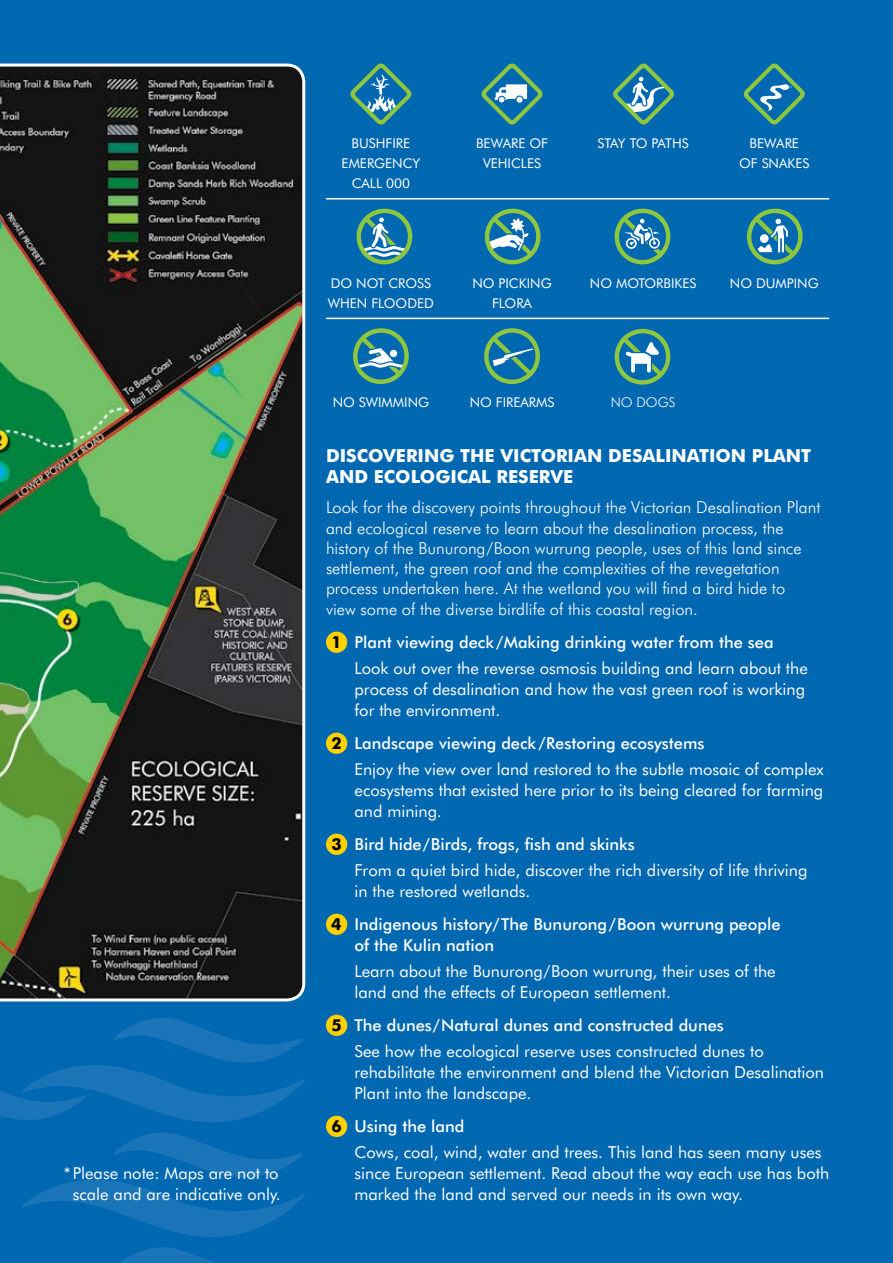
<style>
.page{position:relative;width:893px;height:1263px;background:#0067b1}
.page>*{position:absolute;margin:0;border:0;box-sizing:border-box;transform-origin:0 0}
.t1{font:700 18px/21.6px "Futura BT";color:#fff}
.t2{font:16.5px/21px "Futura BT";color:#fff}
.t3{font:300 16.5px/20.2px "Futura BT";color:#fff}
.t4{font:500 16.5px/33.8px "Futura BT";color:#fff}
.t5{font:13.5px/20.2px "Futura BT";color:#fff;text-align:center}
.t6{font:13.5px "Futura BT";letter-spacing:-.055em;color:#fff}
.t7{font:300 13.5px "Futura BT";color:#fff}
.s1{font-weight:700;color:#000}
.s2{font-weight:500}
.s3{font-weight:400}
</style>
<div class="page">
<svg style="left:0;top:64px;width:305px;height:937px;background:#344f35"></svg>
<div style="left:326px;top:632px;width:21px;height:21px;background:#ffd100;border-radius:50%"></div>
<div style="left:326px;top:733px;width:21px;height:21px;background:#ffd100;border-radius:50%"></div>
<div style="left:326px;top:834px;width:21px;height:21px;background:#ffd100;border-radius:50%"></div>
<div style="left:326px;top:914px;width:21px;height:21px;background:#ffd100;border-radius:50%"></div>
<div style="left:326px;top:1015px;width:21px;height:21px;background:#ffd100;border-radius:50%"></div>
<div style="left:326px;top:1116px;width:21px;height:21px;background:#ffd100;border-radius:50%"></div>
<svg style="left:350px;top:64px;width:62px;height:61px"></svg>
<svg style="left:481px;top:64px;width:62px;height:61px"></svg>
<svg style="left:743px;top:64px;width:62px;height:61px"></svg>
<svg style="left:356px;top:209px;width:57px;height:55px"></svg>
<svg style="left:485px;top:209px;width:56px;height:55px"></svg>
<svg style="left:614px;top:209px;width:57px;height:55px"></svg>
<svg style="left:747px;top:209px;width:56px;height:55px"></svg>
<hr style="left:326px;top:198px;width:503px;height:1px;background:#fff">
<hr style="left:326px;top:318px;width:503px;height:1px;background:#fff">
<svg style="left:353px;top:328px;width:56px;height:56px"></svg>
<svg style="left:484px;top:328px;width:56px;height:56px"></svg>
<svg style="left:120px;top:1247px;width:95px;height:16px"></svg>
<svg style="left:0;top:1018px;width:305px;height:104px"></svg>
<svg style="left:22px;top:1132px;width:283px;height:105px"></svg>
<svg style="left:614px;top:329px;width:57px;height:56px"></svg>
<svg style="left:613px;top:64px;width:61px;height:61px"></svg>
<p class="t2" style="left:64px;top:1162px;width:218px;text-align:center">* Please note: Maps are not to scale and are indicative only.</p>
<p class="t5" style="left:342px;top:133px;width:80px">BUSHFIRE<br>EMERGENCY<br>CALL 000</p>
<p class="t5" style="left:476px;top:133px;width:73px">BEWARE OF<br>VEHICLES</p>
<p class="t6" style="left:597px;top:135px;width:93px">STAY TO PATHS</p>
<p class="t5" style="left:739px;top:133px;width:72px">BEWARE<br>OF SNAKES</p>
<p class="t5" style="left:328px;top:272px;width:108px;text-align:left">DO NOT CROSS<br>WHEN FLOODED</p>
<p class="t5" style="left:472px;top:272px;width:81px">NO PICKING<br>FLORA</p>
<p class="t5" style="left:590px;top:272px;width:108px">NO MOTORBIKES</p>
<p class="t5" style="left:730px;top:272px;width:90px">NO DUMPING</p>
<p class="t5" style="left:333px;top:392px;width:98px">NO SWIMMING</p>
<p class="t5" style="left:470px;top:392px;width:86px">NO FIREARMS</p>
<p class="t7" style="left:611px;top:394px;width:66px">NO DOGS</p>
<p class="t1" style="left:326px;top:444px;width:487px">DISCOVERING THE VICTORIAN DESALINATION PLANT<br>AND ECOLOGICAL RESERVE</p>
<p class="t3" style="left:326px;top:497px;width:496px">Look for the discovery points throughout the Victorian Desalination Plant and ecological reserve to learn about the desalination process, the history of the Bunurong/Boon wurrung people, uses of this land since settlement, the green roof and the complexities of the revegetation process undertaken here. At the wetland you will find a bird hide to<br>view some of the diverse birdlife of this coastal region.</p>
<p class="t2" style="left:354px;top:630px;width:455px;line-height:25.2px;text-indent:-23px"><span class="s1">1</span> <span class="s2">Plant viewing deck/Making drinking water from the sea<br></span>Look out over the reverse osmosis building and learn about the</p>
<p class="t2" style="left:354px;top:678px;width:452px">process of desalination and how the vast green roof is working for the environment.</p>
<p class="t2" style="left:354px;top:731px;width:471px;line-height:25.2px;text-indent:-23px"><span class="s1">2</span> <span class="s2">Landscape viewing deck/Restoring ecosystems<br></span>Enjoy the view over land restored to the subtle mosaic of complex</p>
<p class="t2" style="left:354px;top:779px;width:470px">ecosystems that existed here prior to its being cleared for farming and mining.</p>
<p class="t2" style="left:354px;top:832px;width:454px;line-height:25.2px;text-indent:-23px"><span class="s1">3</span> <span class="s2">Bird hide/Birds, frogs, fish and skinks<br></span>From a quiet bird hide, discover the rich diversity of life thriving</p>
<p class="t4" style="left:331px;top:874px;width:451px;text-indent:23px"><span class="s3">in the restored wetlands.<br></span><span class="s1">4</span> Indigenous history/The Bunurong/Boon wurrung people</p>
<p class="t4" style="left:354px;top:928px;width:141px">of the Kulin nation</p>
<p class="t2" style="left:354px;top:960px;width:423px">Learn about the Bunurong/Boon wurrung, their uses of the land and the effects of European settlement.</p>
<p class="t2" style="left:354px;top:1013px;width:411px;line-height:25.2px;text-indent:-23px"><span class="s1">5</span> <span class="s2">The dunes/Natural dunes and constructed dunes<br></span>See how the ecological reserve uses constructed dunes to</p>
<p class="t2" style="left:354px;top:1061px;width:471px">rehabilitate the environment and blend the Victorian Desalination<br>Plant into the landscape.</p>
<p class="t2" style="left:354px;top:1114px;width:469px;line-height:25.2px;text-indent:-23px"><span class="s1">6</span> <span class="s2">Using the land<br></span>Cows, coal, wind, water and trees. This land has seen many uses</p>
<p class="t2" style="left:354px;top:1162px;width:476px">since European settlement. Read about the way each use has both marked the land and served our needs in its own way.</p>
</div>
